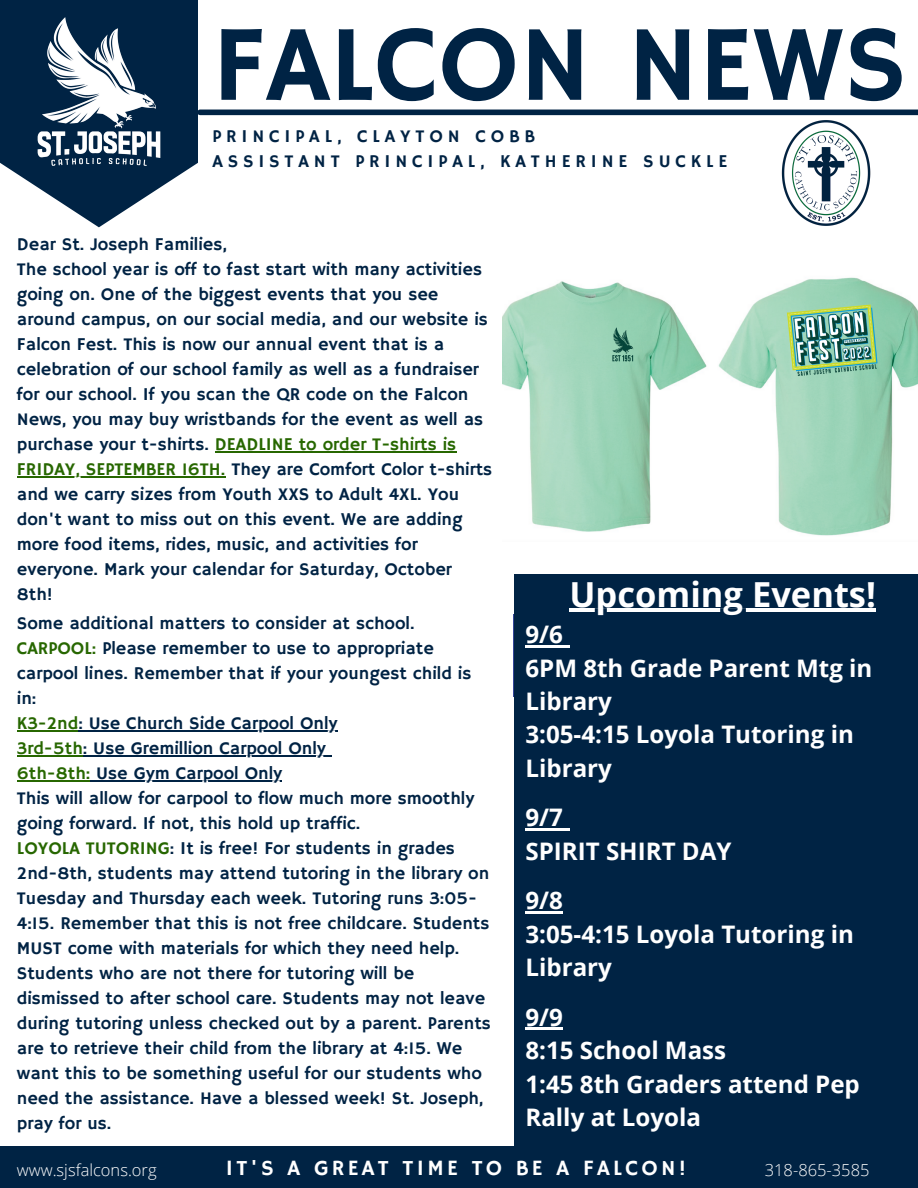
<style>
.page{position:relative;width:918px;height:1188px;background:#fff}
.page>*{position:absolute;margin:0;border:0;box-sizing:border-box;transform-origin:0 0}
.t1{font:108.45px "Hammersmith One";color:#002344}
.t2{font:700 34.5px "Open Sans";color:#fff}
.t3{font:700 24.15px/33.5px "Open Sans";color:#fff}
.t4{font:21.75px "Hammersmith One";letter-spacing:.15em;color:#fff}
.t5{font:18px/25px "Hammersmith One";color:#002344}
.t6{font:18px/24.8px "Hammersmith One";letter-spacing:.27em;color:#002344}
.t7{font:17.1px "Open Sans";letter-spacing:.15em;color:#fff}
.t8{font:300 16.5px "Open Sans";color:#fff}
.s1{color:#276700}
</style>
<div class="page">
<div style="left:0;top:1147px;width:918px;height:41px;background:#002344"></div>
<svg style="left:43px;top:191px;width:112px;height:36px"></svg>
<img style="left:0;top:0;width:198px;height:191px">
<div style="left:514px;top:574px;width:404px;height:582px;background:#002344"></div>
<img style="left:781px;top:120px;width:90px;height:106px">
<div style="left:200px;top:110px;width:718px;height:5px;background:#002344"></div>
<img style="left:502px;top:277px;width:416px;height:259px">
<hr style="left:569px;top:609px;width:307px;height:3px;background:#fff">
<hr style="left:525px;top:645px;width:38px;height:2px;background:#fff">
<svg style="left:563px;top:645px;width:6px;height:2px"></svg>
<hr style="left:525px;top:828px;width:38px;height:2px;background:#fff">
<svg style="left:563px;top:828px;width:6px;height:2px"></svg>
<hr style="left:525px;top:911px;width:38px;height:3px;background:#fff">
<hr style="left:525px;top:1028px;width:38px;height:2px;background:#fff">
<hr style="left:215px;top:451px;width:241px;height:2px;background:#276700">
<hr style="left:17px;top:476px;width:208px;height:2px;background:#276700">
<hr style="left:17px;top:730px;width:61px;height:2px;background:#276700">
<hr style="left:78px;top:730px;width:260px;height:2px;background:#002344">
<hr style="left:17px;top:755px;width:66px;height:2px;background:#276700">
<hr style="left:83px;top:755px;width:243px;height:2px;background:#002344">
<svg style="left:326px;top:755px;width:6px;height:2px"></svg>
<hr style="left:17px;top:780px;width:73px;height:2px;background:#276700">
<hr style="left:90px;top:780px;width:192px;height:2px;background:#002344">
<h1 class="t1" style="left:212px;top:2px;width:696px">FALCON NEWS</h1>
<p class="t6" style="left:212px;top:125px;width:517px">PRINCIPAL, CLAYTON COBB<br>ASSISTANT PRINCIPAL, KATHERINE SUCKLE</p>
<p class="t5" style="left:17px;top:233px;width:477px">Dear St. Joseph Families,<br>The school year is off to fast start with many activities going on. One of the biggest events that you see around campus, on our social media, and our website is Falcon Fest. This is now our annual event that is a celebration of our school family as well as a fundraiser for our school. If you scan the QR code on the Falcon News, you may buy wristbands for the event as well as purchase your t-shirts. <span class="s1">DEADLINE to order T-shirts is FRIDAY, SEPTEMBER 16TH.</span> They are Comfort Color t-shirts and we carry sizes from Youth XXS to Adult 4XL. You don't want to miss out on this event. We are adding more food items, rides, music, and activities for everyone. Mark your calendar for Saturday, October 8th!</p>
<p class="t5" style="left:17px;top:612px;width:475px">Some additional matters to consider at school.<br><span class="s1">CARPOOL:</span> Please remember to use to appropriate carpool lines. Remember that if your youngest child is in:<br><span class="s1">K3-2nd</span>: Use Church Side Carpool Only<br><span class="s1">3rd-5th</span>: Use Gremillion Carpool Only<br><span class="s1">6th-8th:</span> Use Gym Carpool Only<br>This will allow for carpool to flow much more smoothly going forward. If not, this hold up traffic.<br><span class="s1">LOYOLA TUTORING</span>: It is free! For students in grades 2nd-8th, students may attend tutoring in the library on Tuesday and Thursday each week. Tutoring runs 3:05- 4:15. Remember that this is not free childcare. Students MUST come with materials for which they need help.<br>Students who are not there for tutoring will be dismissed to after school care. Students may not leave during tutoring unless checked out by a parent. Parents are to retrieve their child from the library at 4:15. We want this to be something useful for our students who need the assistance. Have a blessed week! St. Joseph, pray for us.</p>
<h2 class="t2" style="left:569px;top:570px;width:308px">Upcoming Events!</h2>
<h3 class="t3" style="left:525px;top:617px;width:349px">9/6<br>6PM 8th Grade Parent Mtg in<br>Library<br>3:05-4:15 Loyola Tutoring in<br>Library</h3>
<h3 class="t3" style="left:525px;top:800px;width:208px">9/7<br>SPIRIT SHIRT DAY</h3>
<h3 class="t3" style="left:525px;top:883px;width:330px">9/8<br>3:05-4:15 Loyola Tutoring in<br>Library</h3>
<h3 class="t3" style="left:525px;top:1000px;width:336px">9/9<br>8:15 School Mass<br>1:45 8th Graders attend Pep<br>Rally at Loyola</h3>
<p class="t7" style="left:286px;top:1144px;width:341px">THE LION'S ROAR MARCH ISSUE 2</p>
<p class="t4" style="left:226px;top:1156px;width:462px">IT'S A GREAT TIME TO BE A FALCON!</p>
<p class="t8" style="left:17px;top:1159px;width:141px">www.sjsfalcons.org</p>
<p class="t8" style="left:765px;top:1159px;width:106px">318-865-3585</p>
</div>
